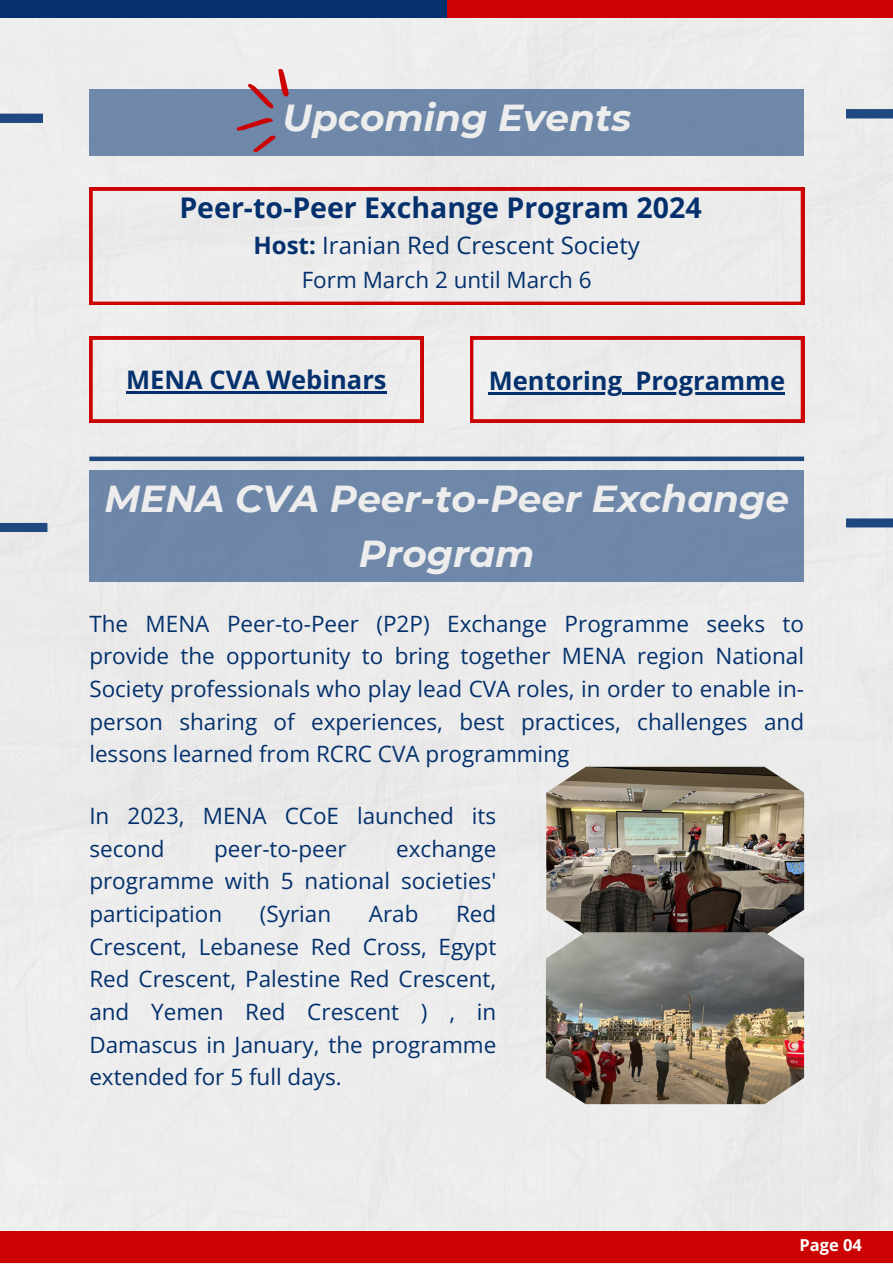
<style>
.page{position:relative;width:893px;height:1264px;background:#fff}
.page>*{position:absolute;margin:0;border:0;box-sizing:border-box;transform-origin:0 0}
.t1{font:italic 700 37.5px/55.2px "Montserrat";color:#ededed;text-align:center}
.t2{font:700 28.5px "Open Sans";color:#04316d}
.t3{font:700 25.5px "Open Sans";color:#04316d}
.t4{font:24px "Open Sans";color:#04316d}
.t5{font:22.5px/32.7px "Open Sans";color:#04316d;text-align:justify}
.t6{font:700 16.5px "Open Sans";color:#fff}
.s1{font-weight:700}
</style>
<div class="page">
<div style="left:0;top:18px;width:892px;height:1213px;background:#ececec"></div>
<div style="left:89px;top:89px;width:715px;height:67px;background:#6f88aa"></div>
<div style="left:0;top:1231px;width:892px;height:31px;background:#cd0202"></div>
<div style="left:89px;top:471px;width:715px;height:111px;background:#6f87a9"></div>
<img style="left:546px;top:766px;width:258px;height:166px">
<div style="left:845px;top:518px;width:47px;height:9px;background:#1f4880"></div>
<div style="left:0;top:523px;width:47px;height:9px;background:#1f4880"></div>
<img style="left:546px;top:932px;width:258px;height:172px">
<div style="left:0;top:0;width:892px;height:18px;background:#04316d"></div>
<div style="left:446px;top:0;width:446px;height:18px;background:#cd0202"></div>
<div style="left:89px;top:456px;width:715px;height:5px;background:#1f4880"></div>
<div style="left:0;top:114px;width:43px;height:9px;background:#1f4880"></div>
<div style="left:845px;top:109px;width:47px;height:9px;background:#1f4880"></div>
<svg style="left:89px;top:336px;width:334px;height:86px;background:#e6d3d3"></svg>
<div style="left:89px;top:187px;width:715px;height:117px;background:#ebebeb"></div>
<svg style="left:232px;top:68px;width:61px;height:85px"></svg>
<hr style="left:126px;top:391px;width:260px;height:2px;background:#04316d">
<svg style="left:470px;top:336px;width:334px;height:86px;background:#e5d2d2"></svg>
<hr style="left:635px;top:392px;width:150px;height:3px;background:#04316d">
<p class="t1" style="left:282px;top:90px;width:350px">Upcoming Events</p>
<h3 class="t2" style="left:179px;top:188px;width:524px">Peer-to-Peer Exchange Program 2024</h3>
<h4 class="t4" style="left:253px;top:228px;width:388px"><span class="s1">Host:</span> Iranian Red Crescent Society</h4>
<h4 class="t5" style="left:301px;top:262px;width:291px">Form March 2 until March 6</h4>
<h3 class="t3" style="left:126px;top:362px;width:262px">MENA CVA Webinars</h3>
<h1 class="t3" style="left:489px;top:363px;width:135px">Mentoring</h1>
<h5 class="t3" style="left:635px;top:363px;width:151px">Programme</h5>
<p class="t1" style="left:104px;top:470px;width:686px">MENA CVA Peer-to-Peer Exchange<br>Program</p>
<h2 class="t5" style="left:89px;top:606px;width:716px">The MENA Peer-to-Peer (P2P) Exchange Programme seeks to provide the opportunity to bring together MENA region National Society professionals who play lead CVA roles, in order to enable in&shy;person sharing of experiences, best practices, challenges and lessons learned from RCRC CVA programming</h2>
<h1 class="t5" style="left:89px;top:799px;width:408px">In 2023, MENA CCoE launched its second</h1>
<h1 class="t5" style="left:89px;top:831px;width:408px;text-indent:307px">exchange programme with 5 national societies' participation</h1>
<h1 class="t5" style="left:214px;top:831px;width:134px">peer-to-peer</h1>
<h1 class="t5" style="left:89px;top:897px;width:408px;text-indent:366px">Red Crescent, Lebanese Red Cross, Egypt Red Crescent, Palestine Red Crescent, and Yemen Red Crescent ) , in Damascus in January, the programme extended for 5 full days.</h1>
<h1 class="t5" style="left:260px;top:897px;width:73px">(Syrian</h1>
<h1 class="t5" style="left:369px;top:897px;width:51px">Arab</h1>
<h5 class="t6" style="left:799px;top:1233px;width:64px">Page 04</h5>
</div>
